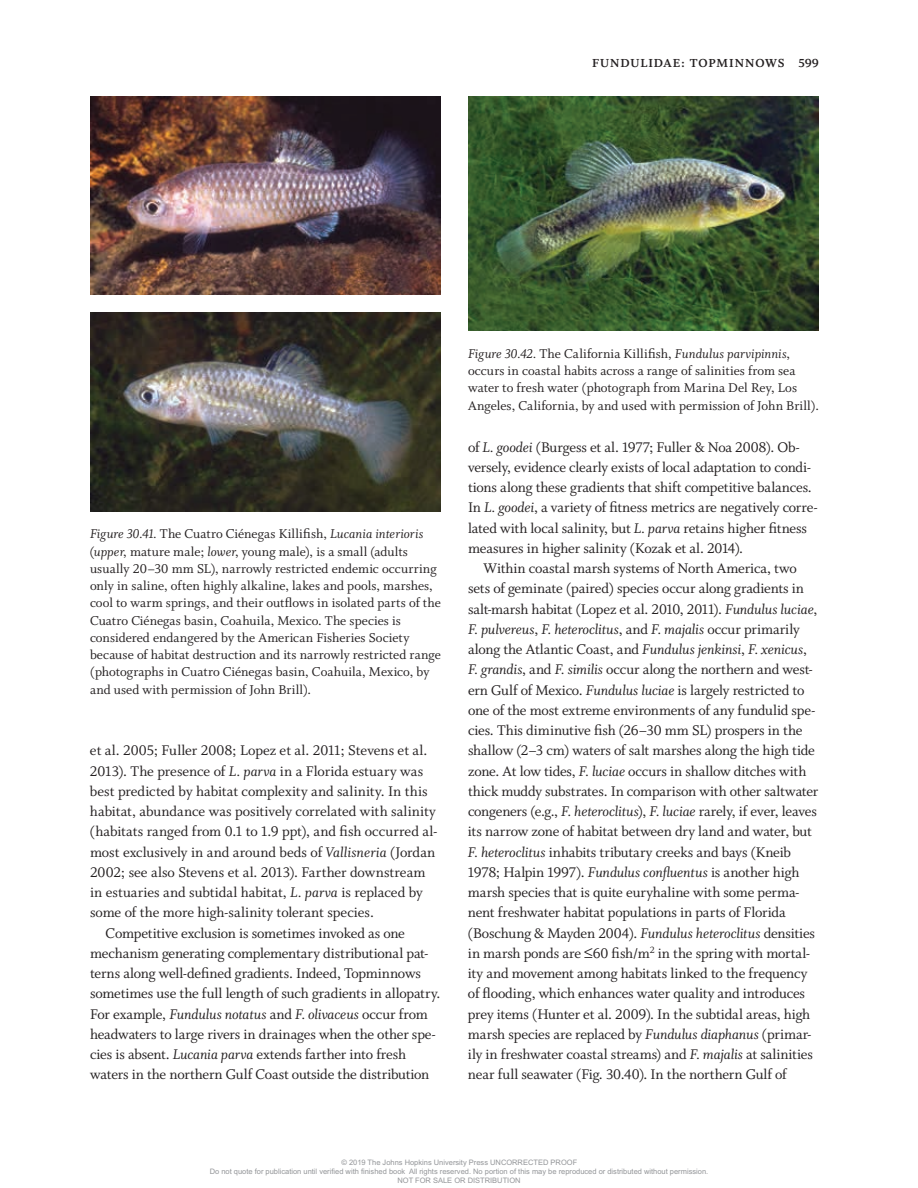
<style>
.page{position:relative;width:918px;height:1188px;background:#fff}
.page>*{position:absolute;margin:0;border:0;box-sizing:border-box;transform-origin:0 0}
.t1{font:15.6px/20.2px "Whitman Roman LF";letter-spacing:-.01em;color:#231f20}
.t2{font:15.6px "Whitman Italic LF";letter-spacing:-.01em;color:#231f20}
.t3{font:14.25px/17.2px "Whitman Roman LF";letter-spacing:.005em;color:#231f20}
.t4{font:14.25px "Whitman Italic LF";color:#231f20}
.t5{font:13.05px "Whitman Bold LF";letter-spacing:.07em;color:#231f20}
.t6{font:7.5px/9px "Arial";color:#939598;text-align:center}
.s1{font-family:"Whitman Roman LF"}
.s2{font-family:"Whitman UAN Roman LF"}
.s3{font-family:"Whitman Italic LF"}
</style>
<div class="page">
<img style="left:90px;top:96px;width:351px;height:199px">
<img style="left:90px;top:313px;width:351px;height:198px">
<img style="left:468px;top:96px;width:351px;height:235px">
<p class="t5" style="left:592px;top:56px;width:228px">FUNDULIDAE: TOPMINNOWS 599</p>
<p class="t4" style="left:90px;top:526px;width:335px">Figure 30.41. <span class="s1">The Cuatro Ci</span><span class="s2">é</span><span class="s1">negas Killifish,</span> Lucania interioris</p>
<p class="t3" style="left:90px;top:543px;width:353px">(<span class="s3">upper</span>, mature male; <span class="s3">lower</span>, young male), is a small (adults usually 20–30 mm SL), narrowly restricted endemic occurring only in saline, often highly alkaline, lakes and pools, marshes, cool to warm springs, and their outflows in isolated parts of the Cuatro Ci<span class="s2">é</span>negas basin, Coahuila, Mexico. The species is considered endangered by the American Fisheries Society because of habitat destruction and its narrowly restricted range (photo graphs in Cuatro Ci<span class="s2">é</span>negas basin, Coahuila, Mexico, by and used with permission of John Brill).</p>
<p class="t1" style="left:90px;top:741px;width:339px">et al. 2005; Fuller 2008; Lopez et al. 2011; Stevens et al.</p>
<p class="t1" style="left:90px;top:761px;width:335px">2013). The presence of <span class="s3">L. parva</span> in a Florida estuary was</p>
<p class="t1" style="left:90px;top:781px;width:339px">best predicted by habitat complexity and salinity. In this</p>
<p class="t1" style="left:90px;top:802px;width:347px">habitat, abundance was positively correlated with salinity</p>
<p class="t1" style="left:90px;top:822px;width:349px">(habitats ranged from 0.1 to 1.9 ppt), and fish occurred al-</p>
<p class="t1" style="left:90px;top:842px;width:347px">most exclusively in and around beds of <span class="s3">Vallisneria</span> (Jordan</p>
<p class="t1" style="left:90px;top:862px;width:337px">2002; see also Stevens et al. 2013). Farther downstream</p>
<p class="t1" style="left:90px;top:883px;width:334px">in estuaries and subtidal habitat, <span class="s3">L. parva</span> is replaced by</p>
<p class="t1" style="left:90px;top:903px;width:285px">some of the more high- salinity tolerant species.</p>
<p class="t1" style="left:106px;top:923px;width:301px">Competitive exclusion is sometimes invoked as one</p>
<p class="t1" style="left:90px;top:943px;width:340px">mechanism generating complementary distributional pat-</p>
<p class="t1" style="left:90px;top:964px;width:333px">terns along well-defined gradients. Indeed, Topminnows</p>
<p class="t1" style="left:90px;top:984px;width:352px">sometimes use the full length of such gradients in allopatry.</p>
<p class="t2" style="left:90px;top:1005px;width:339px"><span class="s1">For example,</span> Fundulus notatus <span class="s1">and</span> F. olivaceus <span class="s1">occur from</span></p>
<p class="t1" style="left:90px;top:1024px;width:347px">headwaters to large rivers in drainages when the other spe&shy;cies is absent. <span class="s3">Lucania parva</span> extends farther into fresh waters in the northern Gulf Coast outside the distribution</p>
<p class="t4" style="left:468px;top:346px;width:324px">Figure 30.42. <span class="s1">The California Killifish,</span> Fundulus parvipinnis<span class="s1">,</span></p>
<p class="t3" style="left:468px;top:362px;width:352px">occurs in coastal habits across a range of salinities from sea water to fresh water (photo graph from Marina Del Rey, Los<br>Angeles, California, by and used with permission of John Brill).</p>
<p class="t1" style="left:468px;top:437px;width:351px">of <span class="s3">L. goodei</span> (Burgess et al. 1977; Fuller &amp; Noa 2008). Ob&shy;versely, evidence clearly exists of local adaptation to condi&shy;tions along these gradients that shift competitive balances.<br>In <span class="s3">L. goodei</span>, a variety of fitness metrics are negatively corre&shy;lated with local salinity, but <span class="s3">L. parva</span> retains higher fitness measures in higher salinity (Kozak et al. 2014).</p>
<p class="t1" style="left:468px;top:559px;width:351px;text-indent:16px">Within coastal marsh systems of North Amer i ca, two sets of geminate (paired) species occur along gradients in salt-marsh habitat (Lopez et al. 2010, 2011). <span class="s3">Fundulus luciae</span>,</p>
<p class="t2" style="left:468px;top:621px;width:333px">F. pulvereus<span class="s1">,</span> F. heteroclitus<span class="s1">, and</span> F. majalis <span class="s1">occur primarily</span></p>
<p class="t1" style="left:468px;top:640px;width:352px">along the Atlantic Coast, and <span class="s3">Fundulus jenkinsi</span>, <span class="s3">F. xenicus</span>, <span class="s3">F. grandis</span>, and <span class="s3">F. similis</span> occur along the northern and west&shy;ern Gulf of Mexico. <span class="s3">Fundulus luciae</span> is largely restricted to one of the most extreme environments of any fundulid spe&shy;cies. This diminutive fish (26–30 mm SL) prospers in the shallow (2–3 cm) waters of salt marshes along the high tide zone. At low tides, <span class="s3">F. luciae</span> occurs in shallow ditches with thick muddy substrates. In comparison with other saltwater congeners (e.g., <span class="s3">F. heteroclitus</span>), <span class="s3">F. luciae</span> rarely, if ever, leaves its narrow zone of habitat between dry land and water, but <span class="s3">F. heteroclitus</span> inhabits tributary creeks and bays (Kneib 1978; Halpin 1997). <span class="s3">Fundulus confluentus</span> is another high marsh species that is quite euryhaline with some perma&shy;nent freshwater habitat populations in parts of Florida (Boschung &amp; Mayden 2004). <span class="s3">Fundulus heteroclitus</span> densities in marsh ponds are ≤60 fish/m<sup>2</sup> in the spring with mortal&shy;ity and movement among habitats linked to the frequency of flooding, which enhances water quality and introduces prey items (Hunter et al. 2009). In the subtidal areas, high marsh species are replaced by <span class="s3">Fundulus diaphanus</span> (primar&shy;ily in freshwater coastal streams) and <span class="s3">F. majalis</span> at salinities near full seawater (Fig. 30.40). In the northern Gulf of</p>
<p class="t6" style="left:210px;top:1158px;width:500px">© 2019 The Johns Hopkins University Press UNCORRECTED PROOF<br>Do not quote for publication until verified with finished book All rights reserved. No portion of this may be reproduced or distributed without permission.<br>NOT FOR SALE OR DISTRIBUTION</p>
</div>
